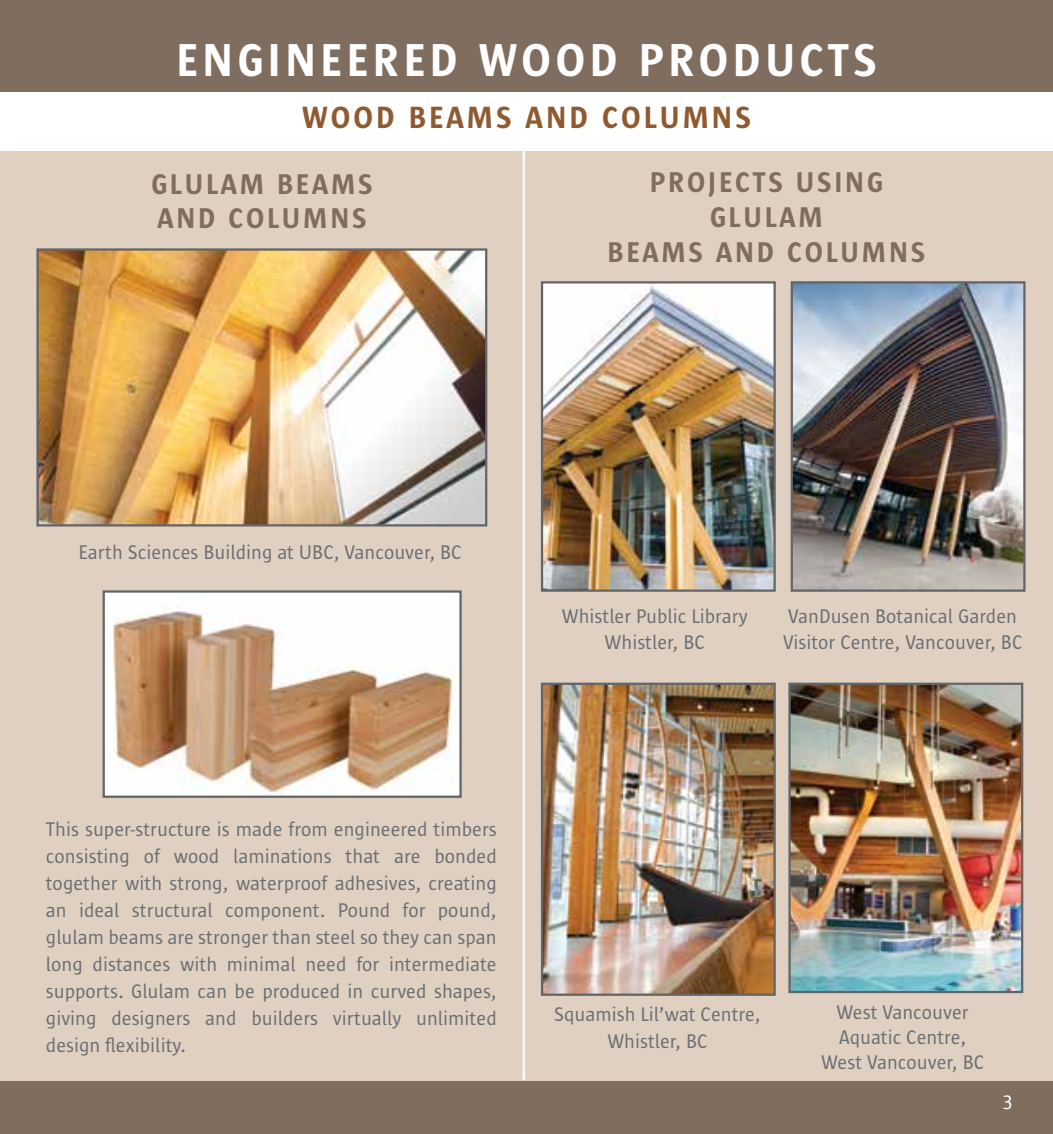
<style>
.page{position:relative;width:1053px;height:1134px;background:#fff}
.page>*{position:absolute;margin:0;border:0;box-sizing:border-box;transform-origin:0 0}
.t1{font:600 47.25px "Sun Sans";letter-spacing:.1em;color:#fff}
.t2{font:600 31.5px "Sun Sans";letter-spacing:.1em;color:#8f5a30}
.t3{font:600 29.25px/35.1px "Sun Sans";letter-spacing:.1em;color:#7f6e5f}
.t4{font:20.25px/27px "Sun Sans";color:#6d6e71;text-align:center}
.t5{font:20.25px "Sun Sans";color:#fff}
</style>
<div class="page">
<div style="left:0;top:151px;width:1053px;height:951px;background:#dfd0c2"></div>
<div style="left:0;top:0;width:1053px;height:92px;background:#7f6e5f"></div>
<div style="left:0;top:1082px;width:1053px;height:52px;background:#7f6e5f"></div>
<img style="left:544px;top:284px;width:229px;height:305px">
<div style="left:541px;top:281px;width:235px;height:311px;border:2px solid #636466"></div>
<img style="left:544px;top:686px;width:229px;height:307px">
<div style="left:541px;top:683px;width:235px;height:313px;border:2px solid #636466"></div>
<img style="left:794px;top:284px;width:229px;height:305px">
<div style="left:791px;top:281px;width:235px;height:311px;border:2px solid #636466"></div>
<img style="left:791px;top:686px;width:229px;height:304px">
<div style="left:788px;top:683px;width:235px;height:310px;border:2px solid #636466"></div>
<img style="left:106px;top:593px;width:353px;height:202px">
<div style="left:103px;top:590px;width:359px;height:208px;border:2px solid #636466"></div>
<img style="left:39px;top:251px;width:445px;height:272px">
<div style="left:36px;top:248px;width:451px;height:278px;border:2px solid #636466"></div>
<hr style="left:523px;top:148px;width:2px;height:932px;background:#fff">
<h1 class="t1" style="left:176px;top:35px;width:702px">ENGINEERED WOOD PRODUCTS</h1>
<h2 class="t2" style="left:302px;top:101px;width:450px">WOOD BEAMS AND COLUMNS</h2>
<h3 class="t3" style="left:151px;top:167px;width:36px">GLULA</h3>
<h3 class="t3" style="left:240px;top:167px;width:132px">M BEAMS</h3>
<h3 class="t3" style="left:157px;top:201px;width:20px">AND</h3>
<h3 class="t3" style="left:229px;top:201px;width:36px">COLU</h3>
<h3 class="t3" style="left:303px;top:201px;width:45px">MNS</h3>
<h3 class="t3" style="left:710px;top:164px;width:174px;text-indent:-60px">PROJECTS USING<br>GLULA</h3>
<h3 class="t3" style="left:799px;top:200px;width:26px">M</h3>
<h3 class="t3" style="left:608px;top:235px;width:129px">BEAMS AND</h3>
<h3 class="t3" style="left:787px;top:235px;width:36px">COLU</h3>
<h3 class="t3" style="left:862px;top:235px;width:45px">MNS</h3>
<p class="t4" style="left:78px;top:539px;width:385px">Earth Sciences Building at UBC, Vancouver, BC</p>
<p class="t4" style="left:562px;top:603px;width:187px;line-height:26.3px">Whistler Public Library<br>Whistler, BC</p>
<p class="t4" style="left:783px;top:603px;width:241px;line-height:26.3px;text-align:left">VanDusen Botanical Garden<br>Visitor Centre, Vancouver, BC</p>
<p class="t4" style="left:46px;top:816px;width:452px;text-align:justify">This super-structure is made from engineered timbers consisting of wood laminations that are bonded together with strong, waterproof adhesives, creating an ideal structural component. Pound for pound, glulam beams are stronger than steel so they can span long distances with minimal need for intermediate supports. Glulam can be produced in curved shapes, giving designers and builders virtually unlimited design flexibility.</p>
<p class="t4" style="left:554px;top:1002px;width:208px;line-height:26.3px">Squamish Lil’wat Centre,<br>Whistler, BC</p>
<p class="t4" style="left:821px;top:1000px;width:164px;line-height:24.8px">West Vancouver<br>Aquatic Centre,<br>West Vancouver, BC</p>
<p class="t5" style="left:1003px;top:1090px;width:11px">3</p>
</div>
